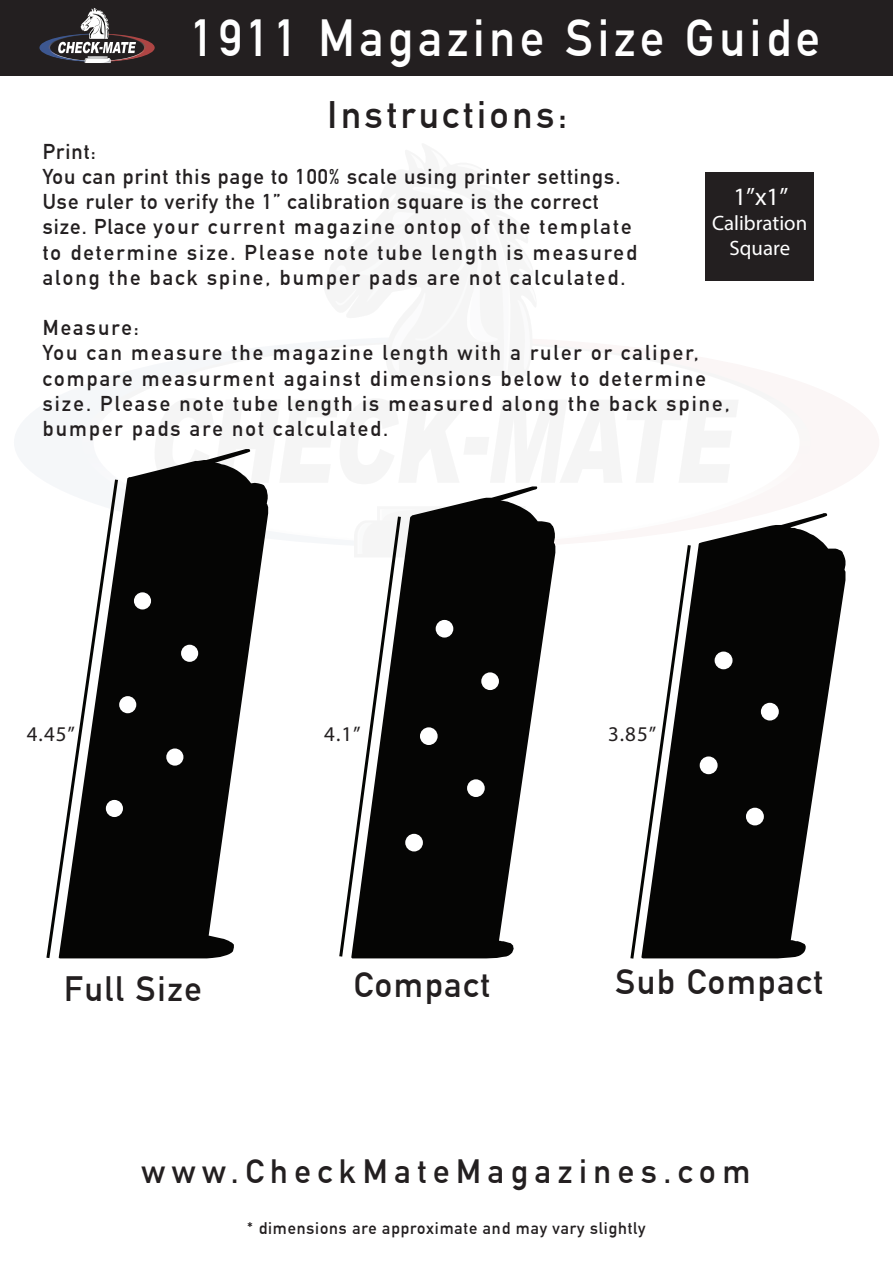
<style>
.page{position:relative;width:893px;height:1263px;background:#fff}
.page>*{position:absolute;margin:0;border:0;box-sizing:border-box;transform-origin:0 0}
.t1{font:700 51px "DIN Alternate";letter-spacing:.1em;color:#fff;scale:.94 1}
.t2{font:700 37.5px "DIN Alternate";letter-spacing:.1em;color:#231f20}
.t3{font:700 34.5px "DIN Alternate";letter-spacing:.05em;color:#231f20}
.t4{font:700 33px "DIN Alternate";letter-spacing:.2em;color:#231f20}
.t5{font:25.05px "Myriad Pro";color:#fff}
.t6{font:700 21px/25.2px "DIN Alternate";letter-spacing:.1em;color:#231f20}
.t7{font:21px "Myriad Pro";color:#231f20}
.t8{font:20.85px/25px "Myriad Pro";color:#fff;text-align:center}
.t9{font:700 16.5px "DIN Alternate";letter-spacing:.05em;color:#231f20}
</style>
<div class="page">
<svg style="left:120px;top:449px;width:148px;height:509px;fill:#050504"></svg>
<div style="left:134px;top:592px;width:17px;height:17px;background:#fff;border-radius:50%"></div>
<div style="left:181px;top:645px;width:17px;height:17px;background:#fff;border-radius:50%"></div>
<div style="left:119px;top:696px;width:17px;height:17px;background:#fff;border-radius:50%"></div>
<div style="left:166px;top:748px;width:17px;height:18px;background:#fff;border-radius:50%"></div>
<svg style="left:106px;top:800px;width:17px;height:17px"></svg>
<div style="left:0;top:0;width:893px;height:76px;background:#231f20"></div>
<svg style="left:39px;top:8px;width:116px;height:55px"></svg>
<div style="left:706px;top:172px;width:108px;height:108px;background:#231f20"></div>
<svg style="left:693px;top:513px;width:152px;height:445px;fill:#050504"></svg>
<div style="left:715px;top:651px;width:17px;height:18px;background:#fff;border-radius:50%"></div>
<div style="left:761px;top:703px;width:18px;height:17px;background:#fff;border-radius:50%"></div>
<div style="left:700px;top:756px;width:18px;height:18px;background:#fff;border-radius:50%"></div>
<div style="left:746px;top:808px;width:18px;height:17px;background:#fff;border-radius:50%"></div>
<svg style="left:451px;top:486px;width:104px;height:117px"></svg>
<svg style="left:339px;top:506px;width:209px;height:453px"></svg>
<svg style="left:46px;top:479px;width:74px;height:480px"></svg>
<svg style="left:630px;top:545px;width:63px;height:414px"></svg>
<h1 class="t1" style="left:191px;top:-1px;width:671px">1911 Magazine Size Guide</h1>
<h2 class="t2" style="left:328px;top:86px;width:241px">Instructions:</h2>
<p class="t6" style="left:43px;top:137px;width:596px">Print:<br>You can print this page to 100% scale using printer settings.<br>Use ruler to verify the 1” calibration square is the correct size. Place your current magazine ontop of the template to determine size. Please note tube length is measured along the back spine, bumper pads are not calculated.</p>
<p class="t6" style="left:43px;top:314px;width:689px">Measure:<br>You can measure the magazine length with a ruler or caliper, compare measurment against dimensions below to determine size. Please note tube length is measured along the back spine, bumper pads are not calculated.</p>
<p class="t5" style="left:733px;top:181px;width:56px">1”x1”</p>
<p class="t8" style="left:712px;top:210px;width:97px">Calibration<br>Square</p>
<p class="t7" style="left:27px;top:721px;width:50px">4.45”</p>
<p class="t7" style="left:324px;top:721px;width:38px">4.1”</p>
<p class="t7" style="left:608px;top:721px;width:50px">3.85”</p>
<h3 class="t3" style="left:64px;top:963px;width:139px">Full Size</h3>
<h3 class="t3" style="left:354px;top:959px;width:138px">Compact</h3>
<h3 class="t3" style="left:615px;top:955px;width:209px">Sub Compact</h3>
<h3 class="t4" style="left:141px;top:1146px;width:611px">www.CheckMateMagazines.com</h3>
<p class="t9" style="left:247px;top:1216px;width:400px">* dimensions are approximate and may vary slightly</p>
</div>
